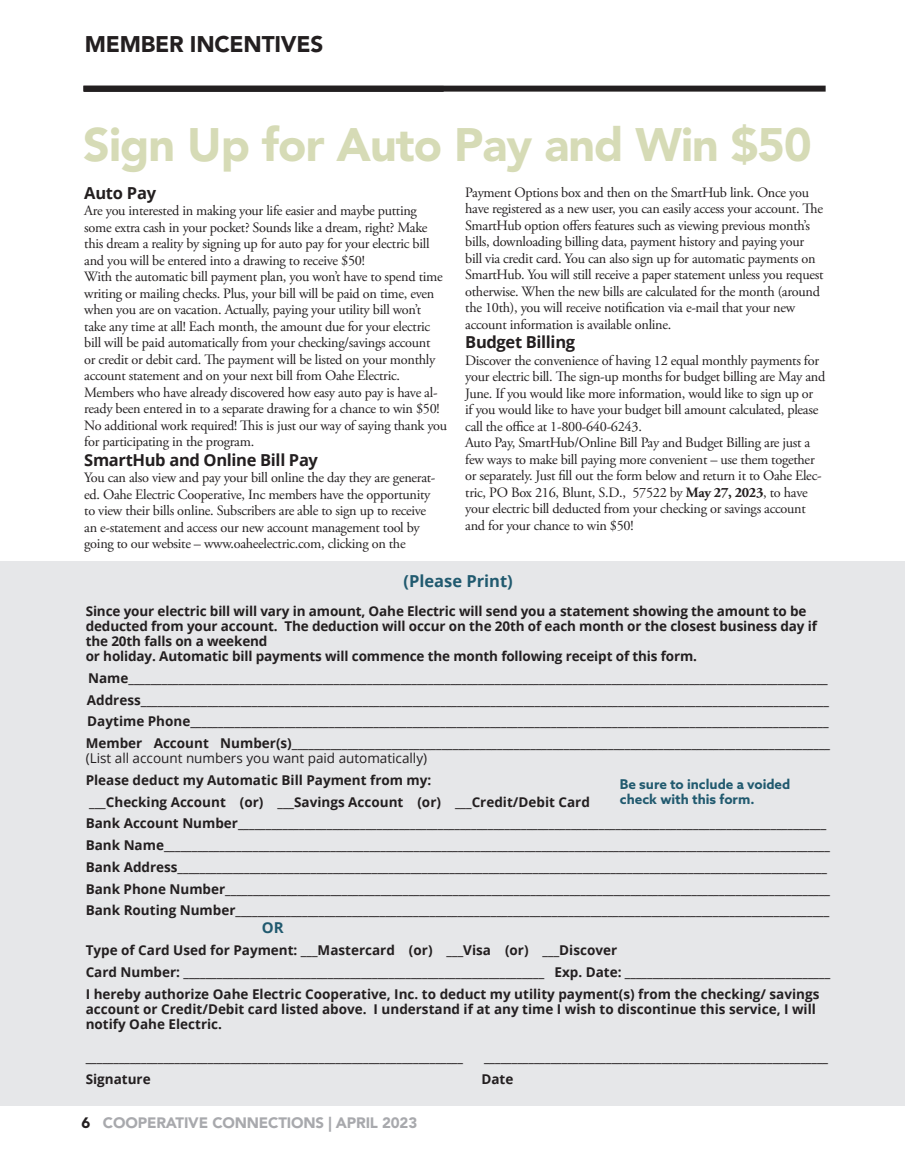
<style>
.page{position:relative;width:905px;height:1175px;background:#fff}
.page>*{position:absolute;margin:0;border:0;box-sizing:border-box;transform-origin:0 0}
.t1{font:900 46.5px "Avenir LT Pro";letter-spacing:-.02em;color:#d6dbb6}
.t2{font:900 22.5px "Avenir LT Pro";letter-spacing:-.01em;color:#231f20}
.t3{font:700 16.5px "Open Sans";letter-spacing:-.02em;color:#231f20}
.t4{font:700 16.5px "Open Sans";color:#215a6f}
.t5{font:900 15px "Avenir LT Pro";letter-spacing:-.01em;color:#a8a9ad}
.t6{font:700 15px "Open Sans";color:#215a6f}
.t7{font:14.25px/16.5px "Adobe Garamond Pro";letter-spacing:-.02em;color:#231f20}
.t8{font:700 13.5px/21.8px "Open Sans";color:#231f20}
.t9{font:13.5px "Open Sans";color:#231f20}
.t10{font:700 13.5px/15px "Azo Sans";color:#215a6f}
.s1{font-weight:700}
.s2{color:#231f20}
</style>
<div class="page">
<div style="left:83px;top:86px;width:742px;height:6px;background:#231f20"></div>
<div style="left:0;top:561px;width:904px;height:544px;background:#e6e7e9"></div>
<h2 class="t2" style="left:85px;top:31px;width:240px">MEMBER INCENTIVES</h2>
<h1 class="t1" style="left:83px;top:117px;width:729px">Sign Up for Auto Pay and Win $50</h1>
<p class="t3" style="left:84px;top:181px;width:73px">Auto Pay</p>
<p class="t7" style="left:84px;top:203px;width:364px">Are you interested in making your life easier and maybe putting some extra cash in your pocket? Sounds like a dream, right? Make this dream a reality by signing up for auto pay for your electric bill and you will be entered into a drawing to receive $50!<br>With the automatic bill payment plan, you won’t have to spend time writing or mailing checks. Plus, your bill will be paid on time, even when you are on vacation. Actually, paying your utility bill won’t<br>take any time at all! Each month, the amount due for your electric bill will be paid automatically from your checking/savings account<br>or credit or debit card. The payment will be listed on your monthly account statement and on your next bill from Oahe Electric.<br>Members who have already discovered how easy auto pay is have al&shy;ready been entered in to a separate drawing for a chance to win $50!<br>No additional work required! This is just our way of saying thank you for participating in the program.</p>
<p class="t3" style="left:84px;top:448px;width:235px">SmartHub and Online Bill Pay</p>
<p class="t7" style="left:84px;top:470px;width:353px">You can also view and pay your bill online the day they are generat&shy;ed. Oahe Electric Cooperative, Inc members have the opportunity to view their bills online. Subscribers are able to sign up to receive an e-statement and access our new account management tool by going to our website – www.oaheelectric.com, clicking on the</p>
<p class="t7" style="left:465px;top:184px;width:360px">Payment Options box and then on the SmartHub link. Once you have registered as a new user, you can easily access your account. The SmartHub option offers features such as viewing previous month’s bills, downloading billing data, payment history and paying your bill via credit card. You can also sign up for automatic payments on SmartHub. You will still receive a paper statement unless you request otherwise. When the new bills are calculated for the month (around the 10th), you will receive notification via e-mail that your new account information is available online.</p>
<p class="t3" style="left:465px;top:330px;width:111px">Budget Billing</p>
<p class="t7" style="left:465px;top:352px;width:361px">Discover the convenience of having 12 equal monthly payments for your electric bill. The sign-up months for budget billing are May and June. If you would like more information, would like to sign up or<br>if you would like to have your budget bill amount calculated, please call the office at 1-800-640-6243.<br>Auto Pay, SmartHub/Online Bill Pay and Budget Billing are just a few ways to make bill paying more convenient – use them together or separately. Just fill out the form below and return it to Oahe Elec&shy;tric, PO Box 216, Blunt, S.D., 57522 by <span class="s1">May 27, 2023</span>, to have your electric bill deducted from your checking or savings account and for your chance to win $50!</p>
<p class="t4" style="left:403px;top:570px;width:111px">(Please Print)</p>
<p class="t8" style="left:86px;top:603px;width:732px;line-height:15px">Since your electric bill will vary in amount, Oahe Electric will send you a statement showing the amount to be deducted from your account. The deduction will occur on the 20th of each month or the closest business day if the 20th falls on a weekend<br>or holiday. Automatic bill payments will commence the month following receipt of this form.</p>
<p class="t8" style="left:86px;top:666px;width:746px">Name______________________________________________________________________________________________________________________________ Address____________________________________________________________________________________________________________________________ Daytime Phone___________________________________________________________________________________________________________________ Member Account Number(s)_________________________________________________________________________________________________</p>
<p class="t9" style="left:86px;top:749px;width:343px">(List all account numbers you want paid automatically)</p>
<p class="t8" style="left:86px;top:768px;width:746px">Please deduct my Automatic Bill Payment from my:<br>___Checking Account (or) ___Savings Account (or) ___Credit/Debit Card<br>Bank Account Number__________________________________________________________________________________________________________ Bank Name________________________________________________________________________________________________________________________ Bank Address_____________________________________________________________________________________________________________________ Bank Phone Number_____________________________________________________________________________________________________________ Bank Routing Number___________________________________________________________________________________________________________</p>
<p class="t6" style="left:262px;top:917px;width:23px">OR</p>
<p class="t8" style="left:86px;top:939px;width:746px">Type of Card Used for Payment: ___Mastercard (or) ___Visa (or) ___Discover<br>Card Number: _________________________________________________________________ Exp. Date: _____________________________________<br>I hereby authorize Oahe Electric Cooperative, Inc. to deduct my utility payment(s) from the checking/ savings</p>
<p class="t8" style="left:86px;top:1000px;width:731px;line-height:15px">account or Credit/Debit card listed above. I understand if at any time I wish to discontinue this service, I will notify Oahe Electric.</p>
<p class="t8" style="left:86px;top:1046px;width:379px">____________________________________________________________________</p>
<p class="t8" style="left:484px;top:1046px;width:345px">______________________________________________________________</p>
<p class="t8" style="left:86px;top:1068px;width:66px">Signature</p>
<p class="t8" style="left:481px;top:1068px;width:33px">Date</p>
<p class="t10" style="left:619px;top:777px;width:172px">Be sure to include a voided check with this form.</p>
<p class="t5" style="left:81px;top:1113px;width:337px"><span class="s2">6</span> COOPERATIVE CONNECTIONS | APRIL 2023</p>
</div>
